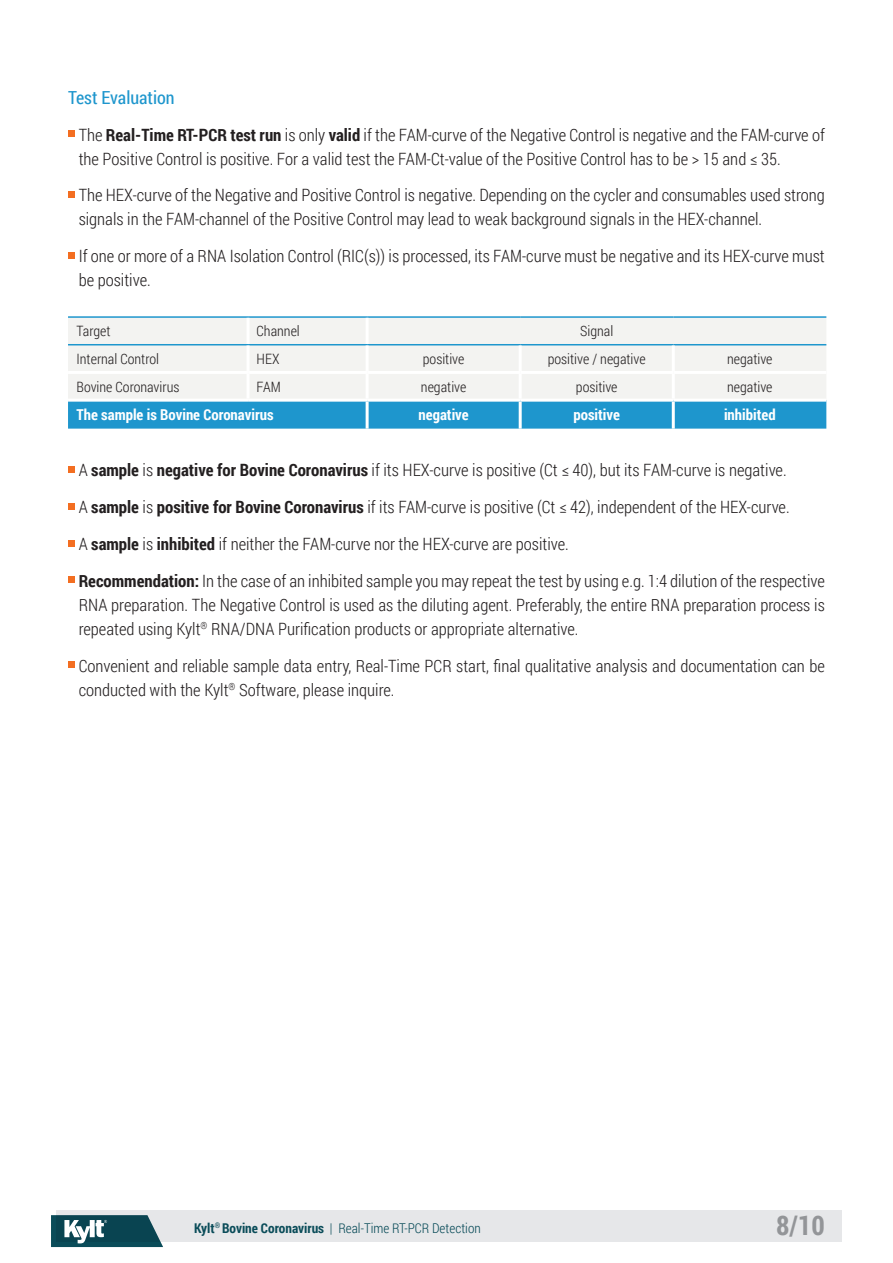
<style>
.page{position:relative;width:893px;height:1263px;background:#fff}
.page>*{position:absolute;margin:0;border:0;box-sizing:border-box;transform-origin:0 0}
.t1{font:700 27px "Roboto Condensed";color:#939598}
.Zwischenüberschrift{font:18px "Roboto Condensed";color:#1e96cd}
.Fließtext_englisch{font:300 16.95px/24px "Roboto Condensed";color:#231f20}
.Kylt_Tabellenkopf{font:700 15px "Roboto Condensed";color:#fff}
.Kylt_Tabelleninhalt{font:300 14.25px "Roboto Condensed";color:#231f20}
.t2{font:300 13.5px "Roboto Condensed";color:#0a4c59}
.s1{font-weight:700}
</style>
<div class="page">
<div style="left:56px;top:1210px;width:786px;height:32px;background:#e6e7e9"></div>
<svg style="left:51px;top:1215px;width:112px;height:32px;background:#3b6b75"></svg>
<svg style="left:68px;top:131px;width:6px;height:6px"></svg>
<div style="left:68px;top:191px;width:6px;height:7px;background:#f36e21"></div>
<svg style="left:68px;top:252px;width:6px;height:6px"></svg>
<div style="left:68px;top:466px;width:6px;height:7px;background:#f36e21"></div>
<svg style="left:68px;top:503px;width:6px;height:6px"></svg>
<svg style="left:68px;top:540px;width:6px;height:6px"></svg>
<svg style="left:68px;top:577px;width:6px;height:6px"></svg>
<div style="left:68px;top:661px;width:6px;height:7px;background:#f36e21"></div>
<div style="left:68px;top:318px;width:758px;height:80px;background:#f3f3f1"></div>
<div style="left:68px;top:402px;width:758px;height:27px;background:#1e96cd"></div>
<hr style="left:68px;top:316px;width:180px;height:2px;background:#1e96cd">
<hr style="left:248px;top:316px;width:119px;height:2px;background:#1e96cd">
<hr style="left:367px;top:316px;width:153px;height:2px;background:#1e96cd">
<hr style="left:520px;top:316px;width:153px;height:2px;background:#1e96cd">
<hr style="left:673px;top:316px;width:153px;height:2px;background:#1e96cd">
<hr style="left:68px;top:344px;width:180px;height:1px;background:#1e96cd">
<hr style="left:248px;top:344px;width:119px;height:1px;background:#1e96cd">
<hr style="left:367px;top:344px;width:153px;height:1px;background:#1e96cd">
<hr style="left:520px;top:344px;width:153px;height:1px;background:#1e96cd">
<hr style="left:673px;top:344px;width:153px;height:1px;background:#1e96cd">
<hr style="left:247px;top:318px;width:3px;height:26px;background:#fff">
<hr style="left:366px;top:318px;width:3px;height:26px;background:#fff">
<hr style="left:247px;top:345px;width:3px;height:26px;background:#fff">
<hr style="left:366px;top:345px;width:3px;height:26px;background:#fff">
<hr style="left:519px;top:345px;width:3px;height:26px;background:#fff">
<hr style="left:672px;top:345px;width:3px;height:26px;background:#fff">
<hr style="left:247px;top:374px;width:3px;height:25px;background:#fff">
<hr style="left:366px;top:374px;width:3px;height:25px;background:#fff">
<hr style="left:519px;top:374px;width:3px;height:25px;background:#fff">
<hr style="left:672px;top:374px;width:3px;height:25px;background:#fff">
<hr style="left:366px;top:402px;width:3px;height:27px;background:#fff">
<hr style="left:519px;top:402px;width:3px;height:27px;background:#fff">
<hr style="left:672px;top:402px;width:3px;height:27px;background:#fff">
<hr style="left:68px;top:371px;width:180px;height:3px;background:#fff">
<hr style="left:248px;top:371px;width:119px;height:3px;background:#fff">
<hr style="left:367px;top:371px;width:153px;height:3px;background:#fff">
<hr style="left:520px;top:371px;width:153px;height:3px;background:#fff">
<hr style="left:673px;top:371px;width:153px;height:3px;background:#fff">
<p class="Zwischenüberschrift" style="left:68px;top:85px;width:108px">Test Evaluation</p>
<p class="Fließtext_englisch" style="left:79px;top:122px;width:748px">The <span class="s1">Real-Time RT-PCR test run</span> is only <span class="s1">valid</span> if the FAM-curve of the Negative Control is negative and the FAM-curve of the Positive Control is positive. For a valid test the FAM-Ct-value of the Positive Control has to be &gt; 15 and ≤ 35.</p>
<p class="Fließtext_englisch" style="left:79px;top:183px;width:748px">The HEX-curve of the Negative and Positive Control is negative. Depending on the cycler and consumables used strong signals in the FAM-channel of the Positive Control may lead to weak background signals in the HEX-channel.</p>
<p class="Fließtext_englisch" style="left:79px;top:244px;width:748px">If one or more of a RNA Isolation Control (RIC(s)) is processed, its FAM-curve must be negative and its HEX-curve must be positive.</p>
<p class="Kylt_Tabelleninhalt" style="left:77px;top:321px;width:36px">Target</p>
<p class="Kylt_Tabelleninhalt" style="left:257px;top:321px;width:45px">Channel</p>
<p class="Kylt_Tabelleninhalt" style="left:580px;top:321px;width:35px">Signal</p>
<p class="Kylt_Tabelleninhalt" style="left:77px;top:349px;width:84px">Internal Control</p>
<p class="Kylt_Tabelleninhalt" style="left:257px;top:349px;width:24px">HEX</p>
<p class="Kylt_Tabelleninhalt" style="left:423px;top:349px;width:43px">positive</p>
<p class="Kylt_Tabelleninhalt" style="left:548px;top:349px;width:99px">positive / negative</p>
<p class="Kylt_Tabelleninhalt" style="left:727px;top:349px;width:47px">negative</p>
<p class="Kylt_Tabelleninhalt" style="left:77px;top:377px;width:104px">Bovine Coronavirus</p>
<p class="Kylt_Tabelleninhalt" style="left:257px;top:377px;width:26px">FAM</p>
<p class="Kylt_Tabelleninhalt" style="left:421px;top:377px;width:47px">negative</p>
<p class="Kylt_Tabelleninhalt" style="left:576px;top:377px;width:43px">positive</p>
<p class="Kylt_Tabelleninhalt" style="left:727px;top:377px;width:47px">negative</p>
<p class="Kylt_Tabellenkopf" style="left:77px;top:404px;width:199px">The sample is Bovine Coronavirus</p>
<p class="Kylt_Tabellenkopf" style="left:419px;top:404px;width:52px">negative</p>
<p class="Kylt_Tabellenkopf" style="left:573px;top:404px;width:48px">positive</p>
<p class="Kylt_Tabellenkopf" style="left:724px;top:404px;width:53px">inhibited</p>
<p class="Fließtext_englisch" style="left:79px;top:458px;width:710px">A <span class="s1">sample</span> is <span class="s1">negative for Bovine Coronavirus</span> if its HEX-curve is positive (Ct ≤ 40), but its FAM-curve is negative.</p>
<p class="Fließtext_englisch" style="left:79px;top:495px;width:713px">A <span class="s1">sample</span> is <span class="s1">positive for Bovine Coronavirus</span> if its FAM-curve is positive (Ct ≤ 42), independent of the HEX-curve.</p>
<p class="Fließtext_englisch" style="left:79px;top:531px;width:492px">A <span class="s1">sample</span> is <span class="s1">inhibited</span> if neither the FAM-curve nor the HEX-curve are positive.</p>
<p class="Fließtext_englisch" style="left:79px;top:568px;width:748px;text-align:justify"><span class="s1">Recommendation:</span> In the case of an inhibited sample you may repeat the test by using e.g. 1:4 dilution of the respective RNA preparation. The Negative Control is used as the diluting agent. Preferably, the entire RNA preparation process is repeated using Kylt<sup>®</sup> RNA/DNA Purification products or appropriate alternative.</p>
<p class="Fließtext_englisch" style="left:79px;top:653px;width:748px">Convenient and reliable sample data entry, Real-Time PCR start, final qualitative analysis and documentation can be conducted with the Kylt<sup>®</sup> Software, please inquire.</p>
<p class="t2" style="left:194px;top:1218px;width:288px"><span class="s1">Kylt</span><sup>®</sup> <span class="s1">Bovine Coronavirus</span> | Real-Time RT-PCR Detection</p>
<h1 class="t1" style="left:776px;top:1206px;width:50px">8/10</h1>
</div>
